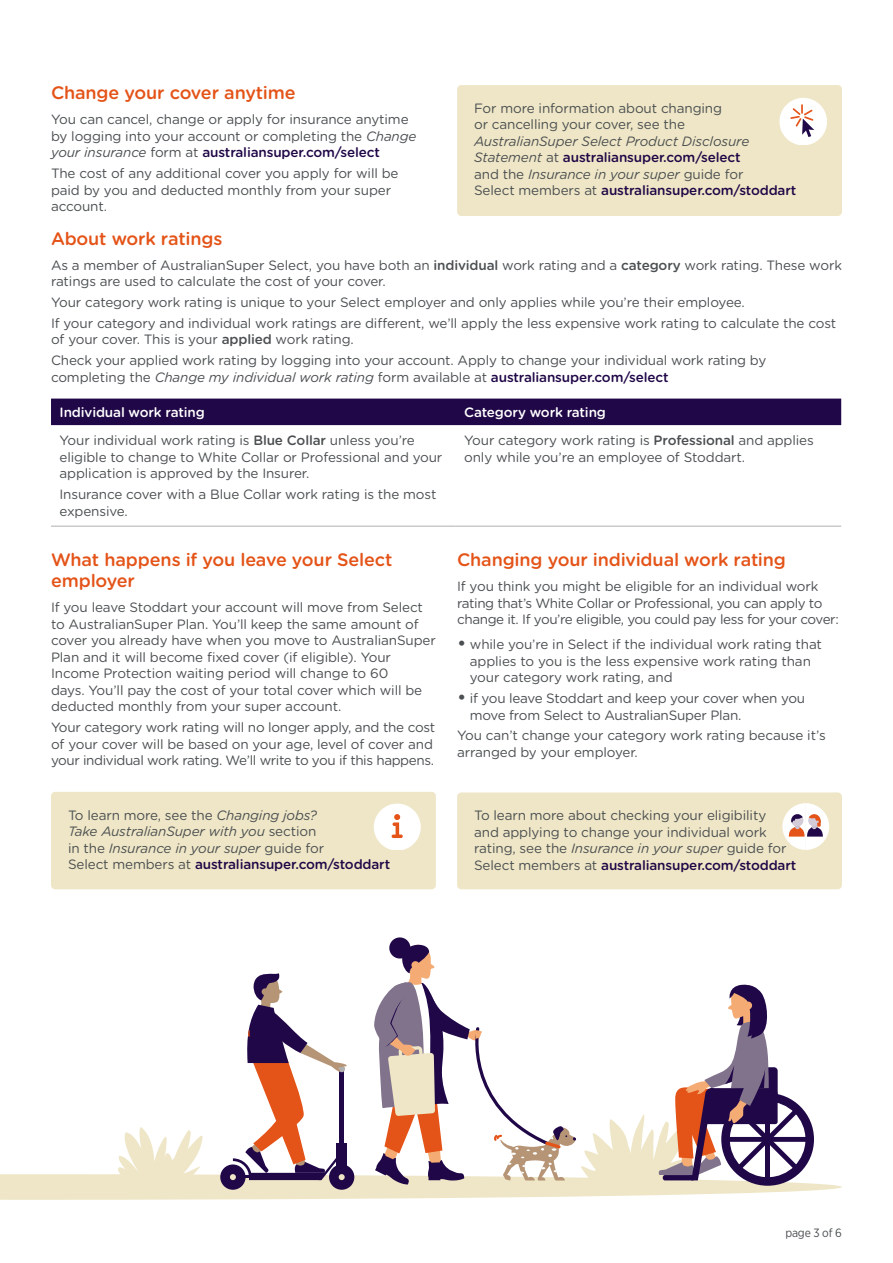
<style>
.page{position:relative;width:893px;height:1263px;background:#fff}
.page>*{position:absolute;margin:0;border:0;box-sizing:border-box;transform-origin:0 0}
.t1{font:500 18px/21px "Gotham Rounded";letter-spacing:-.01em;color:#e45317}
.t2{font:13.5px/16.5px "Gotham Rounded";letter-spacing:-.01em;color:#4b4f51}
.t3{font:italic 13.5px/16.5px "Gotham Rounded";letter-spacing:-.01em;color:#4b4f51}
.t4{font:13.5px/16.5px "Gotham Rounded";letter-spacing:-.03em;color:#4b4f51}
.t5{font:500 13.5px "Gotham Rounded";letter-spacing:-.01em;color:#fff}
.t6{font:12px "Gotham Narrow";letter-spacing:-.01em;color:#4b4f51}
.s1{font-style:italic}
.s2{font-weight:500;color:#200747}
.s3{font-weight:500}
.s4{font-style:normal}
.s5{font-weight:500;font-style:normal;color:#200747}
.s6{font-size:19.5px}
</style>
<div class="page">
<svg style="left:0;top:937px;width:842px;height:263px"></svg>
<div style="left:51px;top:399px;width:790px;height:26px;background:#200747"></div>
<hr style="left:51px;top:526px;width:405px;height:1px;background:#b1afaf">
<hr style="left:456px;top:526px;width:385px;height:1px;background:#b1afaf">
<div style="left:51px;top:792px;width:385px;height:97px;background:#eee6c6;border-radius:4px"></div>
<div style="left:374px;top:803px;width:47px;height:47px;background:#fff;border-radius:50%"></div>
<svg style="left:392px;top:814px;width:11px;height:24px"></svg>
<div style="left:457px;top:792px;width:385px;height:97px;background:#eee6c6;border-radius:4px"></div>
<svg style="left:782px;top:803px;width:47px;height:47px"></svg>
<div style="left:457px;top:85px;width:385px;height:131px;background:#eee6c6;border-radius:4px"></div>
<div style="left:779px;top:98px;width:47px;height:47px;background:#fff;border-radius:50%"></div>
<svg style="left:790px;top:104px;width:24px;height:33px"></svg>
<h1 class="t1" style="left:51px;top:82px;width:246px">Change your cover anytime</h1>
<p class="t2" style="left:51px;top:111px;width:367px">You can cancel, change or apply for insurance anytime by logging into your account or completing the <span class="s1">Change your insurance</span> form at <span class="s2">australiansuper.com/select</span></p>
<p class="t2" style="left:51px;top:165px;width:349px">The cost of any additional cover you apply for will be paid by you and deducted monthly from your super account.</p>
<h1 class="t1" style="left:51px;top:227px;width:173px">About work ratings</h1>
<p class="t2" style="left:51px;top:256px;width:792px">As a member of AustralianSuper Select, you have both an <span class="s3">individual</span> work rating and a <span class="s3">category</span> work rating. These work ratings are used to calculate the cost of your cover.</p>
<p class="t2" style="left:51px;top:291px;width:787px;line-height:20.7px">Your category work rating is unique to your Select employer and only applies while you’re their employee.<br>If your category and individual work ratings are different, we’ll apply the less expensive work rating to calculate the cost</p>
<p class="t2" style="left:51px;top:328px;width:717px;line-height:20.7px">of your cover. This is your <span class="s3">applied</span> work rating.<br>Check your applied work rating by logging into your account. Apply to change your individual work rating by</p>
<p class="t2" style="left:51px;top:368px;width:619px">completing the <span class="s1">Change my individual work rating</span> form available at <span class="s2">australiansuper.com/select</span></p>
<p class="t5" style="left:60px;top:402px;width:147px">Individual work rating</p>
<p class="t5" style="left:464px;top:402px;width:143px">Category work rating</p>
<p class="t2" style="left:60px;top:432px;width:384px">Your individual work rating is <span class="s3">Blue Collar</span> unless you’re eligible to change to White Collar or Professional and your application is approved by the Insurer.</p>
<p class="t2" style="left:60px;top:485px;width:378px">Insurance cover with a Blue Collar work rating is the most expensive.</p>
<p class="t2" style="left:474px;top:99px;width:249px">For more information about changing or cancelling your cover, see the</p>
<p class="t3" style="left:474px;top:132px;width:324px">AustralianSuper Select Product Disclosure Statement <span class="s4">at</span> <span class="s5">australiansuper.com/select<br></span><span class="s4">and the</span> Insurance in your super <span class="s4">guide for<br>Select members at</span> <span class="s5">australiansuper.com/stoddart</span></p>
<p class="t2" style="left:464px;top:432px;width:351px">Your category work rating is <span class="s3">Professional</span> and applies only while you’re an employee of Stoddart.</p>
<h1 class="t1" style="left:51px;top:549px;width:343px">What happens if you leave your Select employer</h1>
<p class="t2" style="left:51px;top:599px;width:386px">If you leave Stoddart your account will move from Select to AustralianSuper Plan. You’ll keep the same amount of cover you already have when you move to AustralianSuper Plan and it will become fixed cover (if eligible). Your Income Protection waiting period will change to 60<br>days. You’ll pay the cost of your total cover which will be deducted monthly from your super account.</p>
<p class="t2" style="left:51px;top:718px;width:386px">Your category work rating will no longer apply, and the cost of your cover will be based on your age, level of cover and your individual work rating. We’ll write to you if this happens.</p>
<h1 class="t1" style="left:457px;top:549px;width:330px">Changing your individual work rating</h1>
<p class="t4" style="left:457px;top:578px;width:383px">If you think you might be eligible for an individual work rating that’s White Collar or Professional, you can apply to change it. If you’re eligible, you could pay less for your cover:</p>
<p class="t2" style="left:470px;top:636px;width:354px;text-indent:-13px"><span class="s6">•</span> while you’re in Select if the individual work rating that applies to you is the less expensive work rating than your category work rating, and</p>
<p class="t2" style="left:470px;top:689px;width:337px;text-indent:-13px"><span class="s6">•</span> if you leave Stoddart and keep your cover when you move from Select to AustralianSuper Plan.</p>
<p class="t2" style="left:457px;top:727px;width:370px">You can’t change your category work rating because it’s arranged by your employer.</p>
<p class="t3" style="left:68px;top:806px;width:324px"><span class="s4">To learn more, see the</span> Changing jobs?<br>Take AustralianSuper with you <span class="s4">section<br>in the</span> Insurance in your super <span class="s4">guide for<br>Select members at</span> <span class="s5">australiansuper.com/stoddart</span></p>
<p class="t2" style="left:474px;top:807px;width:324px">To learn more about checking your eligibility<br>and applying to change your individual work rating, see the <span class="s1">Insurance in your super</span> guide for Select members at <span class="s2">australiansuper.com/stoddart</span></p>
<p class="t6" style="left:785px;top:1226px;width:58px">page 3 of 6</p>
</div>
